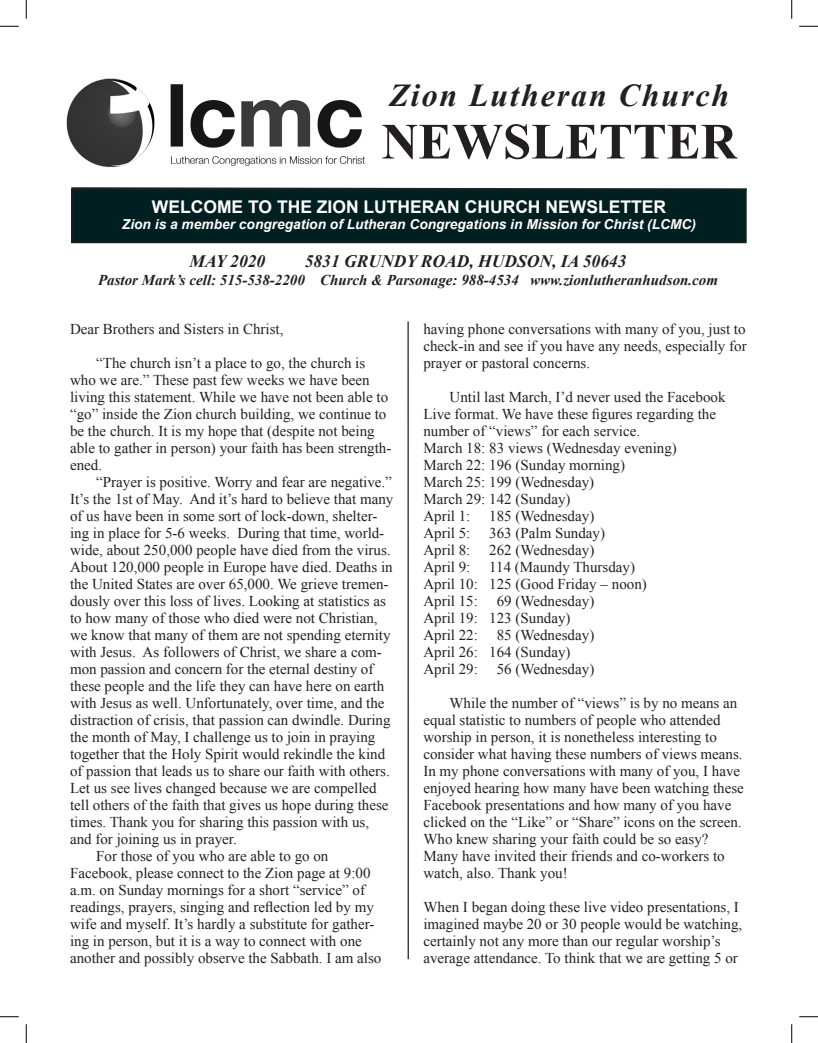
<style>
.page{position:relative;width:818px;height:1043px;background:#fff}
.page>*{position:absolute;margin:0;border:0;box-sizing:border-box;transform-origin:0 0}
.t1{font:700 50.75px "Times New Roman";color:#231f20}
.t2{font:italic 700 31.88px "Times New Roman";letter-spacing:.06em;color:#231f20}
.t3{font:700 17.5px "Arial";color:#fffeff}
.t4{font:italic 700 17.5px "Times New Roman";color:#231f20}
.t5{font:15px/17px "Times New Roman";color:#231f20}
.t6{font:italic 700 15px "Times New Roman";color:#231f20}
.t7{font:italic 700 13.75px "Arial";color:#fffeff}
</style>
<div class="page">
<svg style="left:71px;top:187px;width:676px;height:4px"></svg>
<div style="left:72px;top:189px;width:674px;height:53px;background:#001f20"></div>
<div style="left:71px;top:188px;width:675px;height:55px;border:1px solid #231f20"></div>
<img style="left:66px;top:78px;width:299px;height:89px">
<hr style="left:407px;top:321px;width:2px;height:638px;background:#231f20">
<svg style="left:0;top:25px;width:19px;height:2px"></svg>
<svg style="left:799px;top:25px;width:19px;height:2px"></svg>
<svg style="left:0;top:1016px;width:19px;height:1px"></svg>
<svg style="left:799px;top:1016px;width:19px;height:1px"></svg>
<svg style="left:25px;top:0;width:2px;height:19px"></svg>
<svg style="left:25px;top:1024px;width:2px;height:18px"></svg>
<svg style="left:791px;top:0;width:1px;height:19px"></svg>
<svg style="left:791px;top:1024px;width:1px;height:18px"></svg>
<h2 class="t2" style="left:389px;top:73px;width:341px">Zion Lutheran Church</h2>
<h1 class="t1" style="left:381px;top:106px;width:357px">NEWSLETTER</h1>
<p class="t3" style="left:152px;top:195px;width:515px">WELCOME TO THE ZION LUTHERAN CHURCH NEWSLETTER</p>
<p class="t7" style="left:122px;top:215px;width:575px">Zion is a member congregation of Lutheran Congregations in Mission for Christ (LCMC)</p>
<p class="t4" style="left:189px;top:249px;width:77px">MAY 2020</p>
<p class="t4" style="left:305px;top:249px;width:323px">5831 GRUNDY ROAD, HUDSON, IA 50643</p>
<p class="t6" style="left:98px;top:269px;width:621px">Pastor Mark’s cell: 515-538-2200 Church &amp; Parsonage: 988-4534 www.zionlutheranhudson.com</p>
<p class="t5" style="left:70px;top:320px;width:215px">Dear Brothers and Sisters in Christ,</p>
<p class="t5" style="left:70px;top:354px;width:323px;text-indent:26px">“The church isn’t a place to go, the church is who we are.” These past few weeks we have been living this statement. While we have not been able to “go” inside the Zion church building, we continue to be the church. It is my hope that (despite not being able to gather in person) your faith has been strength&shy;ened.</p>
<p class="t5" style="left:96px;top:473px;width:297px">“Prayer is positive. Worry and fear are negative.”</p>
<p class="t5" style="left:70px;top:490px;width:325px">It’s the 1st of May. And it’s hard to believe that many</p>
<p class="t5" style="left:70px;top:507px;width:309px">of us have been in some sort of lock-down, shelter-</p>
<p class="t5" style="left:70px;top:524px;width:316px">ing in place for 5-6 weeks. During that time, world-</p>
<p class="t5" style="left:70px;top:541px;width:322px">wide, about 250,000 people have died from the virus.</p>
<p class="t5" style="left:70px;top:558px;width:324px">About 120,000 people in Europe have died. Deaths in</p>
<p class="t5" style="left:70px;top:575px;width:320px">the United States are over 65,000. We grieve tremen-</p>
<p class="t5" style="left:70px;top:592px;width:317px">dously over this loss of lives. Looking at statistics as</p>
<p class="t5" style="left:70px;top:609px;width:309px">to how many of those who died were not Christian,</p>
<p class="t5" style="left:70px;top:626px;width:322px">we know that many of them are not spending eternity</p>
<p class="t5" style="left:70px;top:643px;width:313px">with Jesus. As followers of Christ, we share a com-</p>
<p class="t5" style="left:70px;top:660px;width:305px">mon passion and concern for the eternal destiny of</p>
<p class="t5" style="left:70px;top:677px;width:316px">these people and the life they can have here on earth</p>
<p class="t5" style="left:70px;top:694px;width:316px">with Jesus as well. Unfortunately, over time, and the</p>
<p class="t5" style="left:70px;top:711px;width:322px">distraction of crisis, that passion can dwindle. During</p>
<p class="t5" style="left:70px;top:728px;width:307px">the month of May, I challenge us to join in praying</p>
<p class="t5" style="left:70px;top:745px;width:316px">together that the Holy Spirit would rekindle the kind</p>
<p class="t5" style="left:70px;top:762px;width:321px">of passion that leads us to share our faith with others.</p>
<p class="t5" style="left:70px;top:779px;width:308px">Let us see lives changed because we are compelled</p>
<p class="t5" style="left:70px;top:796px;width:320px">tell others of the faith that gives us hope during these</p>
<p class="t5" style="left:70px;top:813px;width:300px">times. Thank you for sharing this passion with us,</p>
<p class="t5" style="left:70px;top:830px;width:168px">and for joining us in prayer.</p>
<p class="t5" style="left:96px;top:847px;width:234px">For those of you who are able to go on</p>
<p class="t5" style="left:70px;top:864px;width:302px">Facebook, please connect to the Zion page at 9:00</p>
<p class="t5" style="left:70px;top:881px;width:296px">a.m. on Sunday mornings for a short “service” of</p>
<p class="t5" style="left:70px;top:898px;width:305px">readings, prayers, singing and reflection led by my</p>
<p class="t5" style="left:70px;top:915px;width:306px">wife and myself. It’s hardly a substitute for gather-</p>
<p class="t5" style="left:70px;top:932px;width:293px">ing in person, but it is a way to connect with one</p>
<p class="t5" style="left:70px;top:949px;width:313px">another and possibly observe the Sabbath. I am also</p>
<p class="t5" style="left:423px;top:320px;width:325px;text-align:justify">having phone conversations with many of you, just to check-in and see if you have any needs, especially for prayer or pastoral concerns.</p>
<p class="t5" style="left:423px;top:388px;width:304px;text-indent:26px">Until last March, I’d never used the Facebook<br>Live format. We have these figures regarding the number of “views” for each service.<br>March 18: 83 views (Wednesday evening)<br>March 22: 196 (Sunday morning)<br>March 25: 199 (Wednesday)<br>March 29: 142 (Sunday)<br>April 1:</p>
<p class="t5" style="left:489px;top:507px;width:107px">185 (Wednesday)</p>
<p class="t5" style="left:423px;top:524px;width:49px">April 5:</p>
<p class="t5" style="left:489px;top:524px;width:117px">363 (Palm Sunday)</p>
<p class="t5" style="left:423px;top:541px;width:49px">April 8:</p>
<p class="t5" style="left:489px;top:541px;width:107px">262 (Wednesday)</p>
<p class="t5" style="left:423px;top:558px;width:49px">April 9:</p>
<p class="t5" style="left:423px;top:558px;width:225px;text-indent:66px">114 (Maundy Thursday)<br>April 10: 125 (Good Friday – noon)<br>April 15:</p>
<p class="t5" style="left:423px;top:592px;width:172px;text-indent:73px">69 (Wednesday)<br>April 19: 123 (Sunday)<br>April 22:</p>
<p class="t5" style="left:423px;top:626px;width:172px;text-indent:73px">85 (Wednesday)<br>April 26: 164 (Sunday)<br>April 29:</p>
<p class="t5" style="left:496px;top:660px;width:99px">56 (Wednesday)</p>
<p class="t5" style="left:423px;top:694px;width:322px;text-indent:26px">While the number of “views” is by no means an equal statistic to numbers of people who attended worship in person, it is nonetheless interesting to consider what having these numbers of views means.<br>In my phone conversations with many of you, I have enjoyed hearing how many have been watching these Facebook presentations and how many of you have clicked on the “Like” or “Share” icons on the screen.<br>Who knew sharing your faith could be so easy?<br>Many have invited their friends and co-workers to watch, also. Thank you!</p>
<p class="t5" style="left:423px;top:898px;width:320px">When I began doing these live video presentations, I imagined maybe 20 or 30 people would be watching, certainly not any more than our regular worship’s average attendance. To think that we are getting 5 or</p>
</div>
